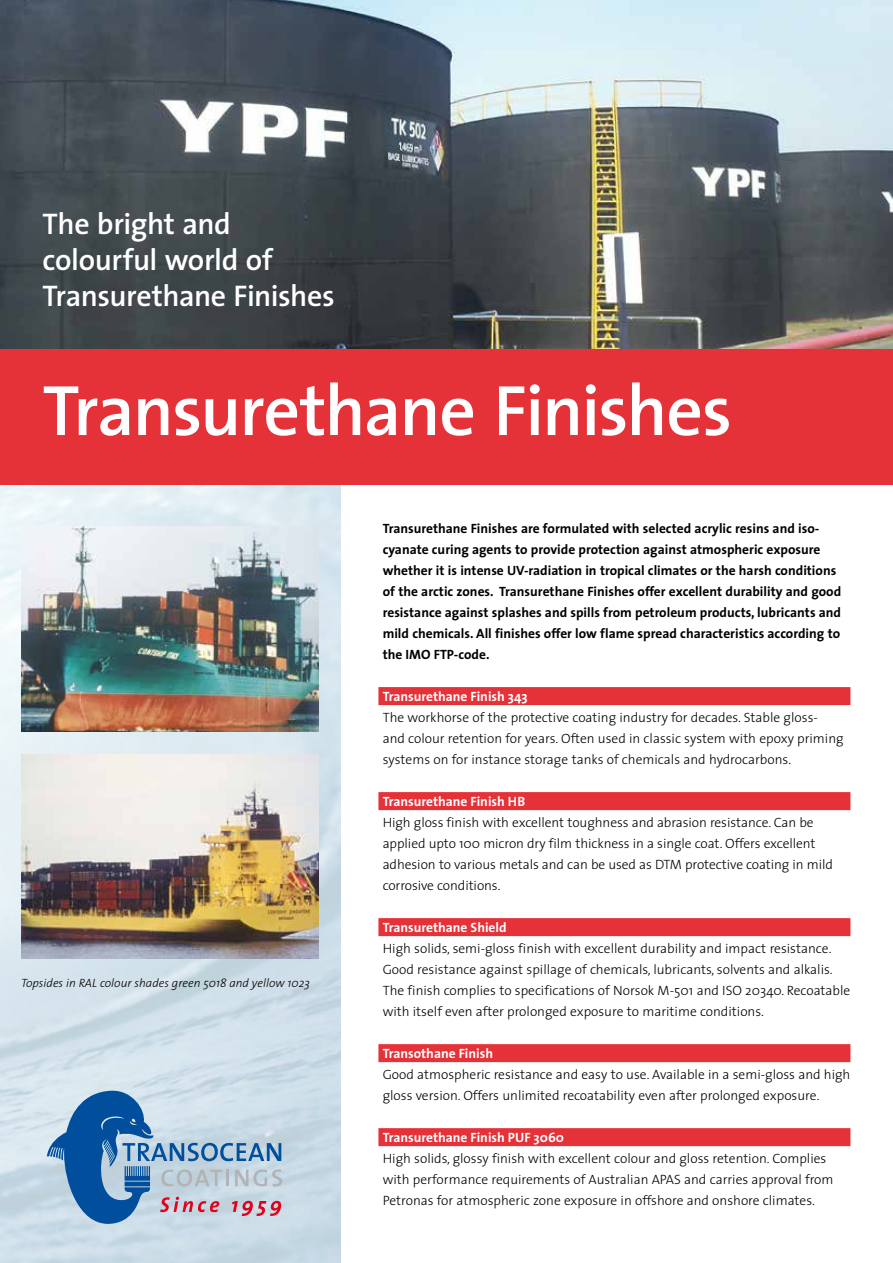
<style>
.page{position:relative;width:893px;height:1263px;background:#fff}
.page>*{position:absolute;margin:0;border:0;box-sizing:border-box;transform-origin:0 0}
.t1{font:600 72px "The Sans";letter-spacing:-.03em;color:#fff}
.t2{font:600 30px/36px "The Sans";letter-spacing:-.015em;color:#fff}
.t3{font:300 13.5px/21px "The Sans";color:#000}
.t4{font:700 13.5px/21px "The Sans";color:#000}
.t5{font:700 13.5px "The Sans";color:#fff}
.t6{font:italic 300 12px "The Sans";color:#000}
</style>
<div class="page">
<img style="left:0;top:485px;width:340px;height:778px">
<div style="left:0;top:349px;width:893px;height:136px;background:#e53138"></div>
<svg style="left:47px;top:1091px;width:235px;height:133px"></svg>
<img style="left:0;top:0;width:893px;height:349px">
<div style="left:378px;top:687px;width:472px;height:18px;background:#e53138"></div>
<div style="left:378px;top:792px;width:472px;height:18px;background:#e53138"></div>
<div style="left:378px;top:918px;width:472px;height:18px;background:#e53138"></div>
<div style="left:378px;top:1044px;width:472px;height:18px;background:#e53138"></div>
<div style="left:378px;top:1128px;width:472px;height:18px;background:#e53138"></div>
<img style="left:21px;top:527px;width:298px;height:204px">
<img style="left:21px;top:754px;width:298px;height:205px">
<h2 class="t2" style="left:43px;top:205px;width:294px">The bright and colourful world of<br>Transurethane Finishes</h2>
<h1 class="t1" style="left:43px;top:351px;width:691px">Transurethane Finishes</h1>
<p class="t6" style="left:21px;top:973px;width:290px">Topsides in RAL colour shades green 5018 and yellow 1023</p>
<p class="t4" style="left:383px;top:517px;width:460px">Transurethane Finishes are formulated with selected acrylic resins and iso&shy;cyanate curing agents to provide protection against atmospheric exposure whether it is intense UV-radiation in tropical climates or the harsh conditions of the arctic zones. Transurethane Finishes offer excellent durability and good resistance against splashes and spills from petroleum products, lubricants and mild chemicals. All finishes offer low flame spread characteristics according to the IMO FTP-code.</p>
<p class="t5" style="left:383px;top:685px;width:146px">Transurethane Finish 343</p>
<p class="t3" style="left:383px;top:706px;width:462px">The workhorse of the protective coating industry for decades. Stable gloss-<br>and colour retention for years. Often used in classic system with epoxy priming systems on for instance storage tanks of chemicals and hydrocarbons.</p>
<p class="t5" style="left:383px;top:790px;width:144px">Transurethane Finish HB</p>
<p class="t3" style="left:383px;top:811px;width:452px">High gloss finish with excellent toughness and abrasion resistance. Can be applied upto 100 micron dry film thickness in a single coat. Offers excellent adhesion to various metals and can be used as DTM protective coating in mild corrosive conditions.</p>
<p class="t5" style="left:383px;top:916px;width:125px">Transurethane Shield</p>
<p class="t3" style="left:383px;top:937px;width:469px">High solids, semi-gloss finish with excellent durability and impact resistance.<br>Good resistance against spillage of chemicals, lubricants, solvents and alkalis.<br>The finish complies to specifications of Norsok M-501 and ISO 20340. Recoatable with itself even after prolonged exposure to maritime conditions.</p>
<p class="t5" style="left:383px;top:1042px;width:112px">Transothane Finish</p>
<p class="t3" style="left:383px;top:1063px;width:469px">Good atmospheric resistance and easy to use. Available in a semi-gloss and high gloss version. Offers unlimited recoatability even after prolonged exposure.</p>
<p class="t5" style="left:383px;top:1126px;width:183px">Transurethane Finish PUF 3060</p>
<p class="t3" style="left:383px;top:1147px;width:452px">High solids, glossy finish with excellent colour and gloss retention. Complies with performance requirements of Australian APAS and carries approval from<br>Petronas for atmospheric zone exposure in offshore and onshore climates.</p>
</div>
